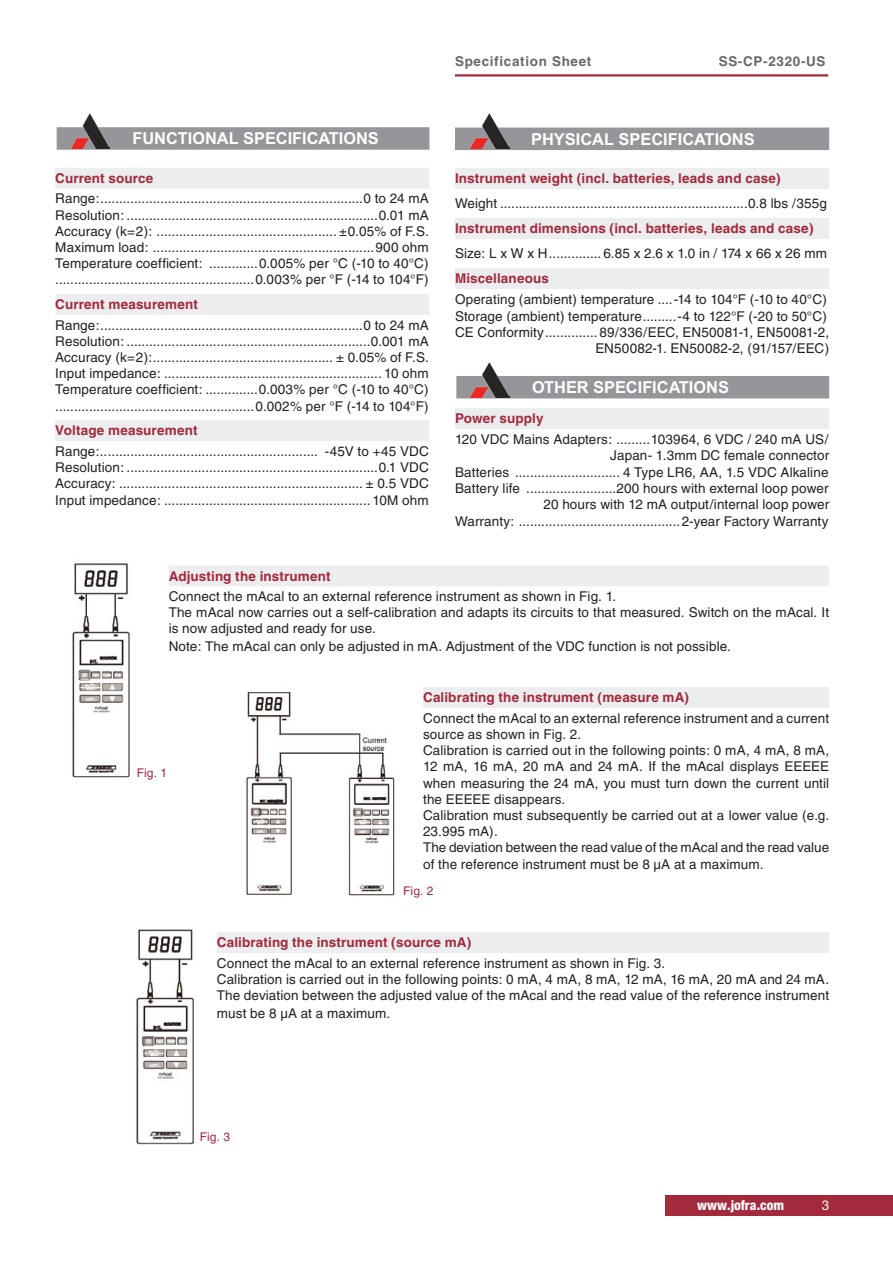
<style>
.page{position:relative;width:893px;height:1263px;background:#fff}
.page>*{position:absolute;margin:0;border:0;box-sizing:border-box;transform-origin:0 0}
.t1{font:700 16.5px "Helvetica";color:#fff}
.Standard_Halvetica_9_pkt{font:13.5px/16.2px "Helvetica";letter-spacing:.01em;color:#212125}
.Spec_format{font:13.5px "Helvetica";letter-spacing:.01em;color:#212125}
.Overskrift_Små_afsnit{font:700 13.5px "Helvetica";letter-spacing:.01em;color:#a3293c}
.Spec_format_extra_bund{font:13.5px "Helvetica";letter-spacing:.005em;color:#212125}
.t2{font:700 13.5px "Helvetica";letter-spacing:.05em;color:#68676c}
.t3{font:800 condensed 13.5px "Helvetica Neue";color:#fff}
.t4{font:13.5px "Helvetica Neue";color:#fff}
.R鴇e_noter{font:12px "Helvetica";letter-spacing:.01em;color:#a3293c}
</style>
<div class="page">
<div style="left:665px;top:1195px;width:228px;height:21px;background:#a3293c"></div>
<hr style="left:455px;top:74px;width:373px;height:3px;background:#a3293c">
<div style="left:55px;top:168px;width:374px;height:21px;background:#ecedee"></div>
<div style="left:55px;top:294px;width:374px;height:21px;background:#ecedee"></div>
<div style="left:55px;top:420px;width:374px;height:21px;background:#ecedee"></div>
<div style="left:455px;top:128px;width:374px;height:22px;background:#96969a"></div>
<div style="left:57px;top:127px;width:372px;height:23px;background:#96969a"></div>
<div style="left:455px;top:168px;width:374px;height:21px;background:#ecedee"></div>
<div style="left:455px;top:218px;width:374px;height:21px;background:#ecedee"></div>
<div style="left:455px;top:268px;width:374px;height:21px;background:#ecedee"></div>
<img style="left:70px;top:113px;width:40px;height:36px">
<div style="left:455px;top:408px;width:374px;height:21px;background:#ecedee"></div>
<div style="left:456px;top:376px;width:373px;height:22px;background:#96969a"></div>
<img style="left:470px;top:362px;width:40px;height:36px">
<div style="left:217px;top:932px;width:612px;height:21px;background:#ecedee"></div>
<div style="left:423px;top:687px;width:406px;height:21px;background:#ecedee"></div>
<img style="left:72px;top:563px;width:58px;height:215px">
<div style="left:169px;top:565px;width:660px;height:21px;background:#ecedee"></div>
<img style="left:246px;top:692px;width:149px;height:204px">
<img style="left:136px;top:929px;width:58px;height:215px">
<img style="left:470px;top:113px;width:39px;height:36px">
<p class="t2" style="left:455px;top:53px;width:138px">Specification Sheet</p>
<p class="t2" style="left:719px;top:53px;width:108px">SS-CP-2320-US</p>
<p class="t1" style="left:132px;top:129px;width:248px">FUNCTIONAL SPECIFICATIONS</p>
<p class="t1" style="left:531px;top:129px;width:225px">PHYSICAL SPECIFICATIONS</p>
<p class="Overskrift_Små_afsnit" style="left:455px;top:170px;width:327px">Instrument weight (incl. batteries, leads and case)</p>
<p class="Spec_format" style="left:455px;top:196px;width:373px">Weight ..................................................................0.8 lbs /355g</p>
<p class="Overskrift_Små_afsnit" style="left:455px;top:220px;width:360px">Instrument dimensions (incl. batteries, leads and case)</p>
<p class="Spec_format" style="left:455px;top:246px;width:373px">Size: L x W x H.............. 6.85 x 2.6 x 1.0 in / 174 x 66 x 26 mm</p>
<p class="Overskrift_Små_afsnit" style="left:455px;top:270px;width:95px">Miscellaneous</p>
<p class="Spec_format" style="left:455px;top:291px;width:373px">Operating (ambient) temperature ....-14 to 104°F (-10 to 40°C)</p>
<p class="Spec_format" style="left:455px;top:308px;width:373px">Storage (ambient) temperature.........-4 to 122°F (-20 to 50°C)</p>
<p class="Spec_format" style="left:455px;top:324px;width:376px">CE Conformity..............89/336/EEC, EN50081-1, EN50081-2,</p>
<p class="Spec_format" style="left:595px;top:341px;width:235px">EN50082-1. EN50082-2, (91/157/EEC)</p>
<p class="Overskrift_Små_afsnit" style="left:55px;top:170px;width:100px">Current source</p>
<p class="Standard_Halvetica_9_pkt" style="left:55px;top:191px;width:375px">Range:......................................................................0 to 24 mA</p>
<p class="Standard_Halvetica_9_pkt" style="left:55px;top:207px;width:375px">Resolution: ...................................................................0.01 mA</p>
<p class="Standard_Halvetica_9_pkt" style="left:55px;top:223px;width:375px">Accuracy (k=2): ................................................ ±0.05% of F.S.</p>
<p class="Standard_Halvetica_9_pkt" style="left:55px;top:239px;width:375px">Maximum load: ...........................................................900 ohm</p>
<p class="Standard_Halvetica_9_pkt" style="left:55px;top:255px;width:375px">Temperature coefficient: .............0.005% per °C (-10 to 40°C)</p>
<p class="Spec_format_extra_bund" style="left:55px;top:272px;width:375px">.....................................................0.003% per °F (-14 to 104°F)</p>
<p class="Overskrift_Små_afsnit" style="left:55px;top:296px;width:144px">Current measurement</p>
<p class="Standard_Halvetica_9_pkt" style="left:55px;top:317px;width:375px">Range:......................................................................0 to 24 mA</p>
<p class="Standard_Halvetica_9_pkt" style="left:55px;top:333px;width:375px">Resolution: .................................................................0.001 mA</p>
<p class="Standard_Halvetica_9_pkt" style="left:55px;top:349px;width:375px">Accuracy (k=2):................................................ ± 0.05% of F.S.</p>
<p class="Standard_Halvetica_9_pkt" style="left:55px;top:365px;width:375px">Input impedance: .......................................................... 10 ohm</p>
<p class="Standard_Halvetica_9_pkt" style="left:55px;top:381px;width:375px">Temperature coefficient: ..............0.003% per °C (-10 to 40°C)</p>
<p class="Spec_format_extra_bund" style="left:55px;top:398px;width:375px">.....................................................0.002% per °F (-14 to 104°F)</p>
<p class="Overskrift_Små_afsnit" style="left:55px;top:422px;width:144px">Voltage measurement</p>
<p class="Standard_Halvetica_9_pkt" style="left:55px;top:443px;width:375px">Range:.......................................................... -45V to +45 VDC</p>
<p class="Standard_Halvetica_9_pkt" style="left:55px;top:459px;width:375px">Resolution: ...................................................................0.1 VDC</p>
<p class="Standard_Halvetica_9_pkt" style="left:55px;top:475px;width:375px">Accuracy: ................................................................. ± 0.5 VDC</p>
<p class="Spec_format" style="left:55px;top:492px;width:375px">Input impedance: ....................................................... 10M ohm</p>
<p class="t1" style="left:532px;top:377px;width:198px">OTHER SPECIFICATIONS</p>
<p class="Overskrift_Små_afsnit" style="left:455px;top:410px;width:90px">Power supply</p>
<p class="Spec_format" style="left:455px;top:431px;width:375px">120 VDC Mains Adapters: .........103964, 6 VDC / 240 mA US/</p>
<p class="Spec_format" style="left:610px;top:447px;width:220px">Japan- 1.3mm DC female connector</p>
<p class="Spec_format" style="left:455px;top:464px;width:375px">Batteries ............................ 4 Type LR6, AA, 1.5 VDC Alkaline</p>
<p class="Spec_format" style="left:455px;top:480px;width:375px">Battery life ........................200 hours with external loop power</p>
<p class="Spec_format" style="left:543px;top:497px;width:287px">20 hours with 12 mA output/internal loop power</p>
<p class="Spec_format" style="left:455px;top:513px;width:375px">Warranty: ...........................................2-year Factory Warranty</p>
<p class="Overskrift_Små_afsnit" style="left:169px;top:568px;width:163px">Adjusting the instrument</p>
<p class="Standard_Halvetica_9_pkt" style="left:169px;top:588px;width:449px">Connect the mAcal to an external reference instrument as shown in Fig. 1.</p>
<p class="Standard_Halvetica_9_pkt" style="left:169px;top:604px;width:662px">The mAcal now carries out a self-calibration and adapts its circuits to that measured. Switch on the mAcal. It is now adjusted and ready for use.</p>
<p class="Standard_Halvetica_9_pkt" style="left:169px;top:639px;width:564px">Note: The mAcal can only be adjusted in mA. Adjustment of the VDC function is not possible.</p>
<p class="R鴇e_noter" style="left:137px;top:765px;width:32px">Fig. 1</p>
<p class="Overskrift_Små_afsnit" style="left:423px;top:689px;width:267px">Calibrating the instrument (measure mA)</p>
<p class="Standard_Halvetica_9_pkt" style="left:423px;top:710px;width:407px">Connect the mAcal to an external reference instrument and a current source as shown in Fig. 2.</p>
<p class="Standard_Halvetica_9_pkt" style="left:423px;top:742px;width:408px;text-align:justify">Calibration is carried out in the following points: 0 mA, 4 mA, 8 mA, 12 mA, 16 mA, 20 mA and 24 mA. If the mAcal displays EEEEE when measuring the 24 mA, you must turn down the current until the EEEEE disappears.</p>
<p class="Standard_Halvetica_9_pkt" style="left:423px;top:807px;width:408px">Calibration must subsequently be carried out at a lower value (e.g.<br>23.995 mA).</p>
<p class="Standard_Halvetica_9_pkt" style="left:423px;top:839px;width:408px">The deviation between the read value of the mAcal and the read value of the reference instrument must be 8 µA at a maximum.</p>
<p class="R鴇e_noter" style="left:403px;top:884px;width:32px">Fig. 2</p>
<p class="Overskrift_Små_afsnit" style="left:217px;top:934px;width:256px">Calibrating the instrument (source mA)</p>
<p class="Standard_Halvetica_9_pkt" style="left:217px;top:955px;width:450px">Connect the mAcal to an external reference instrument as shown in Fig. 3.</p>
<p class="Standard_Halvetica_9_pkt" style="left:217px;top:971px;width:614px">Calibration is carried out in the following points: 0 mA, 4 mA, 8 mA, 12 mA, 16 mA, 20 mA and 24 mA.<br>The deviation between the adjusted value of the mAcal and the read value of the reference instrument</p>
<p class="Standard_Halvetica_9_pkt" style="left:217px;top:1005px;width:175px">must be 8 µA at a maximum.</p>
<p class="R鴇e_noter" style="left:200px;top:1130px;width:32px">Fig. 3</p>
<p class="t3" style="left:697px;top:1197px;width:89px">www.jofra.com</p>
<p class="t4" style="left:822px;top:1197px;width:9px">3</p>
</div>
